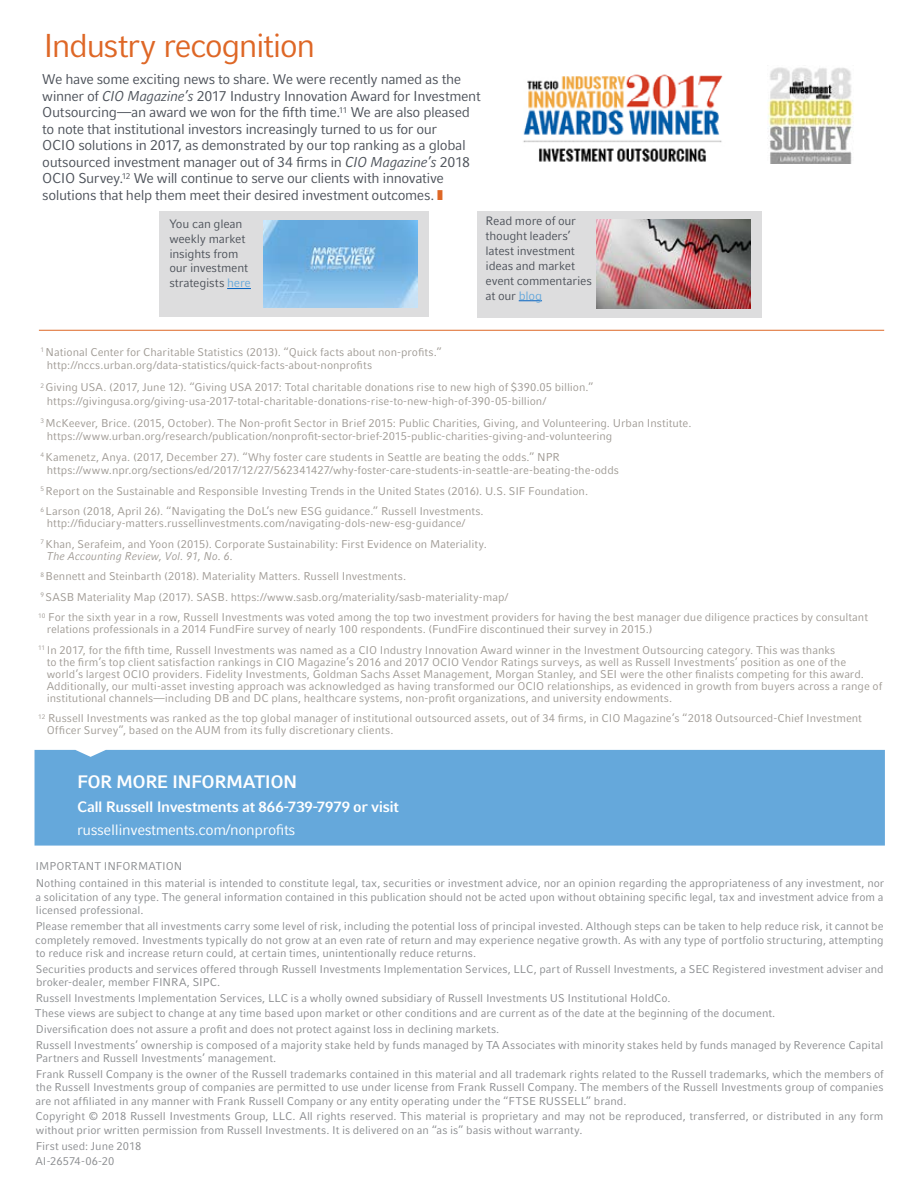
<style>
.page{position:relative;width:918px;height:1188px;background:#fff}
.page>*{position:absolute;margin:0;border:0;box-sizing:border-box;transform-origin:0 0}
.t1{font:33px "Compatil Fact LT Pro";letter-spacing:-.05em;color:#de6726}
.t2{font:700 18px "Compatil Fact LT Pro";letter-spacing:-.03em;color:#fff}
.t3{font:700 15px "Compatil Fact LT Pro";letter-spacing:-.025em;color:#fff}
.t4{font:15px "Compatil Fact LT Pro";letter-spacing:-.025em;color:#fff}
.t5{font:14.25px/16.5px "Compatil Fact LT Pro";letter-spacing:-.03em;color:#4c5159}
.t6{font:12.15px/14.9px "Compatil Fact LT Pro";letter-spacing:-.015em;color:#4c5159}
.t7{font:11.25px/20.5px "Compatil Fact LT Pro";letter-spacing:-.005em;color:#9f9a94}
.t8{font:11.25px/13.5px "Compatil Fact LT Pro";letter-spacing:-.005em;color:#8a8c8f}
.t9{font:11.25px/13.5px "Compatil Fact LT Pro";color:#9e9993}
.s1{font-style:italic}
.s2{color:#de6726}
.s3{color:#65a8db}
.s4{color:#9f9a94}
</style>
<div class="page">
<div style="left:35px;top:750px;width:850px;height:96px;background:#65a8db"></div>
<div style="left:159px;top:211px;width:270px;height:106px;background:#ddddde"></div>
<svg style="left:227px;top:288px;width:24px;height:1px"></svg>
<img style="left:263px;top:221px;width:155px;height:86px">
<div style="left:477px;top:211px;width:284px;height:106px;background:#ddddde"></div>
<svg style="left:519px;top:300px;width:23px;height:1px"></svg>
<img style="left:597px;top:220px;width:154px;height:88px">
<img style="left:523px;top:74px;width:200px;height:88px">
<img style="left:768px;top:67px;width:85px;height:97px">
<hr style="left:39px;top:330px;width:845px;height:1px;background:#de6726">
<h1 class="t1" style="left:43px;top:27px;width:274px">Industry recognition</h1>
<p class="t5" style="left:42px;top:71px;width:440px">We have some exciting news to share. We were recently named as the winner of <span class="s1">CIO Magazine’s</span> 2017 Industry Innovation Award for Investment Outsourcing—an award we won for the fifth time.<sup>11</sup> We are also pleased to note that institutional investors increasingly turned to us for our<br>OCIO solutions in 2017, as demonstrated by our top ranking as a global outsourced investment manager out of 34 firms in <span class="s1">CIO Magazine’s</span> 2018<br>OCIO Survey.<sup>12</sup> We will continue to serve our clients with innovative solutions that help them meet their desired investment outcomes. <span class="s2">❚</span></p>
<p class="t6" style="left:169px;top:216px;width:83px">You can glean weekly market insights from our investment strategists <span class="s3">here</span></p>
<p class="t6" style="left:486px;top:214px;width:108px">Read more of our thought leaders’ latest investment ideas and market event commentaries at our <span class="s3">blog</span></p>
<p class="t7" style="left:47px;top:345px;width:396px;line-height:13.5px;text-indent:-6px"><sup>1</sup> National Center for Charitable Statistics (2013). “Quick facts about non-profits.” http://nccs.urban.org/data-statistics/quick-facts-about-nonprofits</p>
<p class="t7" style="left:47px;top:381px;width:548px;line-height:13.5px;text-indent:-6px"><sup>2</sup> Giving USA. (2017, June 12). “Giving USA 2017: Total charitable donations rise to new high of $390.05 billion.” https://givingusa.org/giving-usa-2017-total-charitable-donations-rise-to-new-high-of-390-05-billion/</p>
<p class="t7" style="left:47px;top:416px;width:646px;line-height:13.5px;text-indent:-6px"><sup>3</sup> McKeever, Brice. (2015, October). The Non-profit Sector in Brief 2015: Public Charities, Giving, and Volunteering. Urban Institute. https://www.urban.org/research/publication/nonprofit-sector-brief-2015-public-charities-giving-and-volunteering</p>
<p class="t9" style="left:47px;top:450px;width:574px;text-indent:-6px"><sup>4</sup> <span class="s4">Kamenetz, Anya. (2017, December 27). “Why foster care students in Seattle are beating the odds.” NPR </span>https://www.npr.org/sections/ed/2017/12/27/562341427/why-foster-care-students-in-seattle-are-beating-the-odds</p>
<p class="t7" style="left:40px;top:481px;width:549px"><sup>5</sup> Report on the Sustainable and Responsible Investing Trends in the United States (2016). U.S. SIF Foundation.<br><sup>6</sup> Larson (2018, April 26). “Navigating the DoL’s new ESG guidance.” Russell Investments.</p>
<p class="t7" style="left:40px;top:513px;width:448px;text-indent:6px">http://fiduciary-matters.russellinvestments.com/navigating-dols-new-esg-guidance/<br><sup>7</sup> Khan, Serafeim, and Yoon (2015). Corporate Sustainability: First Evidence on Materiality.</p>
<p class="t7" style="left:38px;top:546px;width:831px;text-indent:9px"><span class="s1">The Accounting Review, Vol. 91, No. 6.<br></span><sup>8</sup> Bennett and Steinbarth (2018). Materiality Matters. Russell Investments.<br><sup>9</sup> SASB Materiality Map (2017). SASB. https://www.sasb.org/materiality/sasb-materiality-map/<br><sup>10</sup> For the sixth year in a row, Russell Investments was voted among the top two investment providers for having the best manager due diligence practices by consultant</p>
<p class="t7" style="left:38px;top:619px;width:799px;text-indent:9px">relations professionals in a 2014 FundFire survey of nearly 100 respondents. (FundFire discontinued their survey in 2015.)<br><sup>11</sup> In 2017, for the fifth time, Russell Investments was named as a CIO Industry Innovation Award winner in the Investment Outsourcing category. This was thanks</p>
<p class="t7" style="left:47px;top:656px;width:837px;line-height:12px">to the firm’s top client satisfaction rankings in CIO Magazine’s 2016 and 2017 OCIO Vendor Ratings surveys, as well as Russell Investments’ position as one of the world’s largest OCIO providers. Fidelity Investments, Goldman Sachs Asset Management, Morgan Stanley, and SEI were the other finalists competing for this award.<br>Additionally, our multi-asset investing approach was acknowledged as having transformed our OCIO relationships, as evidenced in growth from buyers across a range of institutional channels—including DB and DC plans, healthcare systems, non-profit organizations, and university endowments.</p>
<p class="t7" style="left:47px;top:712px;width:817px;line-height:12px;text-indent:-9px"><sup>12</sup> Russell Investments was ranked as the top global manager of institutional outsourced assets, out of 34 firms, in CIO Magazine’s “2018 Outsourced-Chief Investment<br>Officer Survey”, based on the AUM from its fully discretionary clients.</p>
<h2 class="t2" style="left:77px;top:771px;width:222px">FOR MORE INFORMATION</h2>
<h3 class="t3" style="left:77px;top:798px;width:323px">Call Russell Investments at 866-739-7979 or visit</h3>
<h3 class="t4" style="left:77px;top:821px;width:220px">russellinvestments.com/nonprofits</h3>
<p class="t8" style="left:36px;top:857px;width:850px;line-height:17.7px">IMPORTANT INFORMATION<br>Nothing contained in this material is intended to constitute legal, tax, securities or investment advice, nor an opinion regarding the appropriateness of any investment, nor</p>
<p class="t8" style="left:35px;top:890px;width:850px">a solicitation of any type. The general information contained in this publication should not be acted upon without obtaining specific legal, tax and investment advice from a licensed professional.</p>
<p class="t8" style="left:35px;top:919px;width:850px;text-align:justify">Please remember that all investments carry some level of risk, including the potential loss of principal invested. Although steps can be taken to help reduce risk, it cannot be completely removed. Investments typically do not grow at an even rate of return and may experience negative growth. As with any type of portfolio structuring, attempting to reduce risk and increase return could, at certain times, unintentionally reduce returns.</p>
<p class="t8" style="left:36px;top:962px;width:850px">Securities products and services offered through Russell Investments Implementation Services, LLC, part of Russell Investments, a SEC Registered investment adviser and broker-dealer, member FINRA, SIPC.</p>
<p class="t8" style="left:35px;top:990px;width:850px;line-height:15.6px">Russell Investments Implementation Services, LLC is a wholly owned subsidiary of Russell Investments US Institutional HoldCo.<br>These views are subject to change at any time based upon market or other conditions and are current as of the date at the beginning of the document.<br>Diversification does not assure a profit and does not protect against loss in declining markets.<br>Russell Investments’ ownership is composed of a majority stake held by funds managed by TA Associates with minority stakes held by funds managed by Reverence Capital</p>
<p class="t8" style="left:36px;top:1050px;width:850px;line-height:15.6px">Partners and Russell Investments’ management.<br>Frank Russell Company is the owner of the Russell trademarks contained in this material and all trademark rights related to the Russell trademarks, which the members of</p>
<p class="t8" style="left:35px;top:1081px;width:850px">the Russell Investments group of companies are permitted to use under license from Frank Russell Company. The members of the Russell Investments group of companies are not affiliated in any manner with Frank Russell Company or any entity operating under the “FTSE RUSSELL” brand.</p>
<p class="t8" style="left:36px;top:1110px;width:849px">Copyright © 2018 Russell Investments Group, LLC. All rights reserved. This material is proprietary and may not be reproduced, transferred, or distributed in any form without prior written permission from Russell Investments. It is delivered on an “as is” basis without warranty.</p>
<p class="t8" style="left:35px;top:1138px;width:107px;line-height:15.6px">First used: June 2018<br>AI-26574-06-20</p>
</div>
